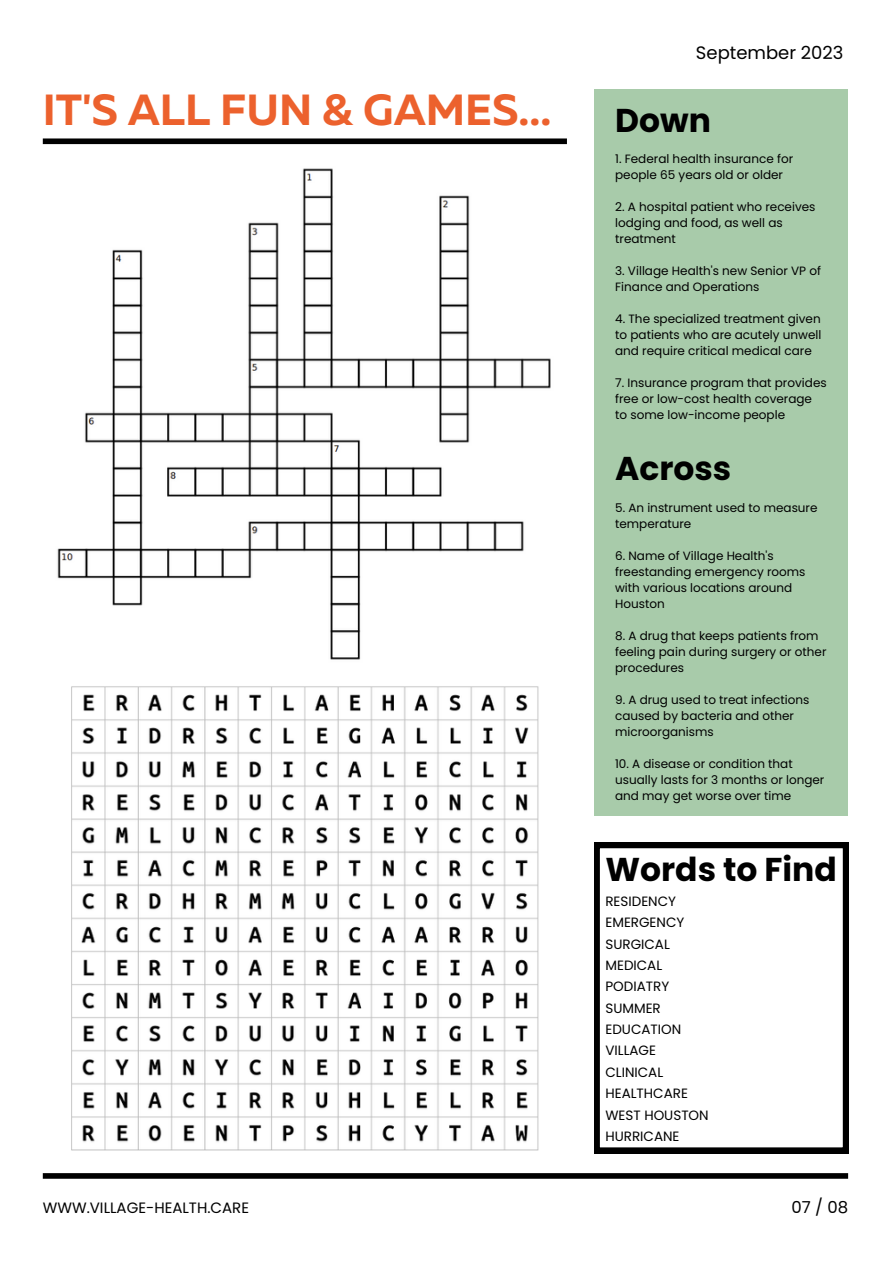
<style>
.page{position:relative;width:893px;height:1264px;background:#fff}
.page>*{position:absolute;margin:0;border:0;box-sizing:border-box;transform-origin:0 0}
.t1{font:700 43.5px "Muller";color:#ec612d}
.t2{font:700 33px "Poppins";color:#000}
.t3{font:18px "Poppins";color:#000}
.t4{font:16.5px "Poppins";color:#000}
.t5{font:15px "Poppins";color:#000}
.t6{font:13.5px "Poppins";color:#000}
.t7{font:12px/16px "Poppins";color:#000}
</style>
<div class="page">
<div style="left:43px;top:1173px;width:805px;height:5px;background:#000"></div>
<div style="left:594px;top:89px;width:254px;height:726px;background:#a8cbaa"></div>
<svg style="left:594px;top:842px;width:254px;height:310px"></svg>
<div style="left:43px;top:138px;width:524px;height:6px;background:#000"></div>
<img style="left:71px;top:686px;width:468px;height:464px">
<img style="left:57px;top:168px;width:494px;height:492px">
<p class="t1" style="left:43px;top:92px;width:510px">IT'S ALL FUN &amp; GAMES...</p>
<p class="t3" style="left:696px;top:40px;width:149px">September 2023</p>
<p class="t2" style="left:615px;top:97px;width:97px">Down</p>
<p class="t7" style="left:615px;top:151px;width:179px">1. Federal health insurance for people 65 years old or older</p>
<p class="t7" style="left:615px;top:199px;width:202px">2. A hospital patient who receives lodging and food, as well as treatment</p>
<p class="t7" style="left:615px;top:263px;width:207px">3. Village Health's new Senior VP of<br>Finance and Operations</p>
<p class="t7" style="left:615px;top:311px;width:208px;text-align:justify">4. The specialized treatment given to patients who are acutely unwell and require critical medical care</p>
<p class="t7" style="left:615px;top:375px;width:213px">7. Insurance program that provides free or low-cost health coverage to some low-income people</p>
<p class="t2" style="left:615px;top:446px;width:118px">Across</p>
<p class="t7" style="left:615px;top:499px;width:204px">5. An instrument used to measure temperature</p>
<p class="t7" style="left:615px;top:547px;width:192px">6. Name of Village Health's freestanding emergency rooms with various locations around<br>Houston</p>
<p class="t7" style="left:615px;top:627px;width:213px">8. A drug that keeps patients from feeling pain during surgery or other procedures</p>
<p class="t7" style="left:615px;top:691px;width:196px">9. A drug used to treat infections caused by bacteria and other microorganisms</p>
<p class="t7" style="left:615px;top:755px;width:211px">10. A disease or condition that usually lasts for 3 months or longer and may get worse over time</p>
<p class="t2" style="left:605px;top:846px;width:233px">Words to Find</p>
<p class="t6" style="left:605px;top:891px;width:72px">RESIDENCY</p>
<p class="t6" style="left:605px;top:913px;width:80px">EMERGENCY</p>
<p class="t6" style="left:605px;top:934px;width:66px">SURGICAL</p>
<p class="t6" style="left:605px;top:955px;width:58px">MEDICAL</p>
<p class="t6" style="left:605px;top:977px;width:65px">PODIATRY</p>
<p class="t6" style="left:605px;top:998px;width:57px">SUMMER</p>
<p class="t6" style="left:605px;top:1019px;width:77px">EDUCATION</p>
<p class="t6" style="left:605px;top:1041px;width:52px">VILLAGE</p>
<p class="t6" style="left:605px;top:1062px;width:59px">CLINICAL</p>
<p class="t6" style="left:605px;top:1083px;width:84px">HEALTHCARE</p>
<p class="t6" style="left:605px;top:1105px;width:105px">WEST HOUSTON</p>
<p class="t6" style="left:605px;top:1126px;width:76px">HURRICANE</p>
<p class="t5" style="left:43px;top:1196px;width:208px">WWW.VILLAGE-HEALTH.CARE</p>
<p class="t4" style="left:791px;top:1195px;width:58px">07 / 08</p>
</div>
